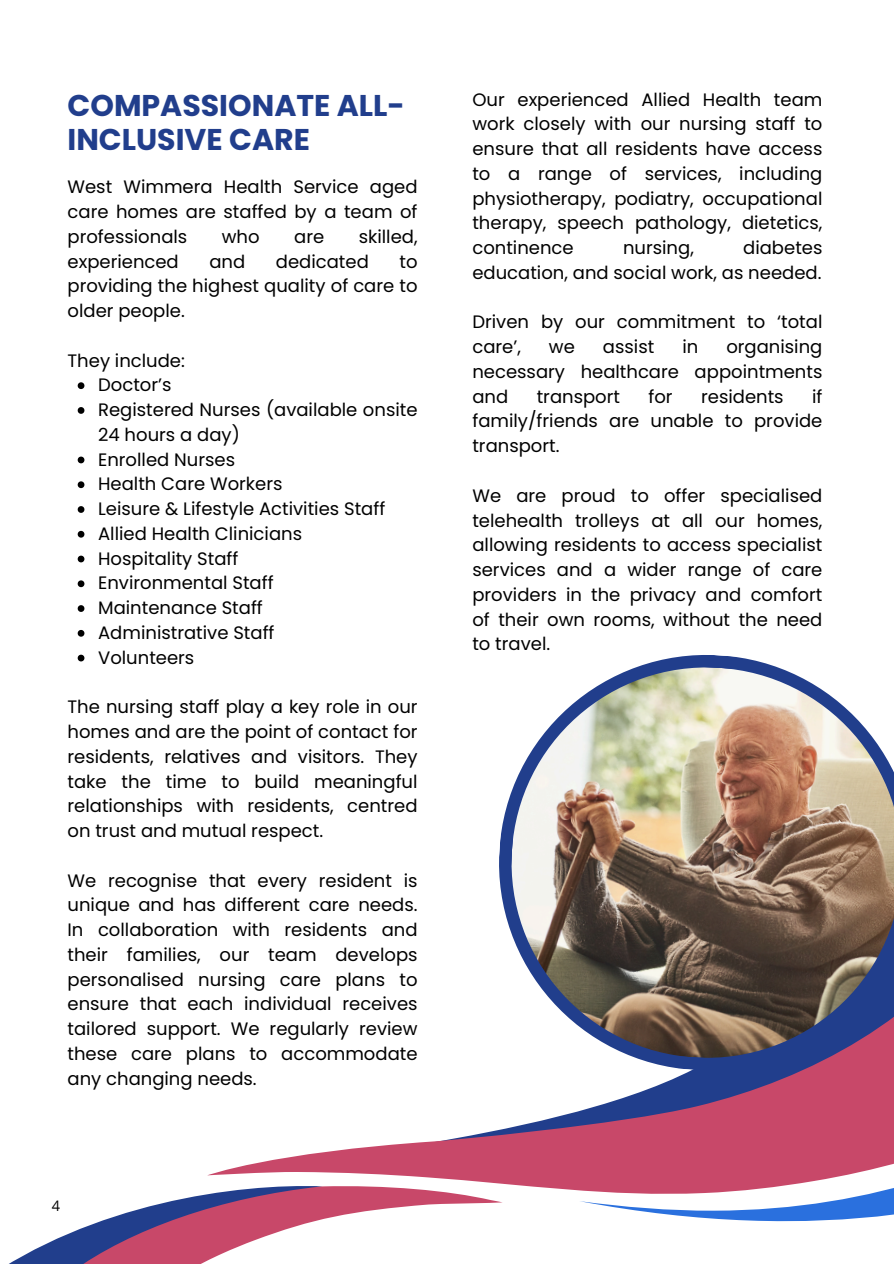
<style>
.page{position:relative;width:894px;height:1264px;background:#fff}
.page>*{position:absolute;margin:0;border:0;box-sizing:border-box;transform-origin:0 0}
.t1{font:700 30px/33.8px "Poppins";color:#213e8c}
.t2{font:18px/24.8px "Poppins";color:#000;text-align:justify}
.t3{font:14.55px "Open Sans";color:#000}
</style>
<div class="page">
<svg style="left:10px;top:1194px;width:197px;height:69px"></svg>
<svg style="left:207px;top:1076px;width:686px;height:185px"></svg>
<svg style="left:499px;top:655px;width:394px;height:421px"></svg>
<img style="left:505px;top:661px;width:388px;height:402px">
<svg style="left:78px;top:382px;width:6px;height:7px"></svg>
<svg style="left:78px;top:407px;width:6px;height:7px"></svg>
<svg style="left:78px;top:456px;width:6px;height:7px"></svg>
<svg style="left:78px;top:481px;width:6px;height:7px"></svg>
<svg style="left:78px;top:506px;width:6px;height:7px"></svg>
<svg style="left:78px;top:531px;width:6px;height:6px"></svg>
<svg style="left:78px;top:555px;width:6px;height:7px"></svg>
<svg style="left:78px;top:580px;width:6px;height:7px"></svg>
<svg style="left:78px;top:605px;width:6px;height:7px"></svg>
<svg style="left:78px;top:630px;width:6px;height:6px"></svg>
<svg style="left:78px;top:654px;width:6px;height:7px"></svg>
<p class="t1" style="left:67px;top:88px;width:339px">COMPASSIONATE ALL-<br>INCLUSIVE CARE</p>
<p class="t2" style="left:472px;top:87px;width:351px">Our experienced Allied Health team work closely with our nursing staff to ensure that all residents have access to a range of services, including physiotherapy, podiatry, occupational therapy, speech pathology, dietetics, continence</p>
<p class="t2" style="left:67px;top:174px;width:351px">West Wimmera Health Service aged care homes are staffed by a team of professionals</p>
<p class="t2" style="left:222px;top:224px;width:39px">who</p>
<p class="t2" style="left:294px;top:224px;width:32px">are</p>
<p class="t2" style="left:358px;top:224px;width:60px">skilled,</p>
<p class="t2" style="left:472px;top:235px;width:351px;text-align:right">diabetes<br>education, and social work, as needed.</p>
<p class="t2" style="left:472px;top:310px;width:351px">Driven by our commitment to ‘total care’,</p>
<p class="t2" style="left:623px;top:235px;width:72px">nursing,</p>
<p class="t2" style="left:67px;top:249px;width:113px">experienced</p>
<p class="t2" style="left:209px;top:249px;width:37px">and</p>
<p class="t2" style="left:276px;top:249px;width:94px">dedicated</p>
<p class="t2" style="left:67px;top:249px;width:351px;text-indent:332px">to providing the highest quality of care to older people.</p>
<p class="t2" style="left:67px;top:348px;width:119px">They include:</p>
<p class="t2" style="left:98px;top:372px;width:75px">Doctor’s</p>
<p class="t2" style="left:98px;top:397px;width:321px">Registered Nurses (available onsite<br>24 hours a day)</p>
<p class="t2" style="left:98px;top:447px;width:138px">Enrolled Nurses</p>
<p class="t2" style="left:98px;top:471px;width:186px">Health Care Workers</p>
<p class="t2" style="left:98px;top:496px;width:288px">Leisure &amp; Lifestyle Activities Staff</p>
<p class="t2" style="left:98px;top:521px;width:205px">Allied Health Clinicians</p>
<p class="t2" style="left:98px;top:546px;width:142px">Hospitality Staff</p>
<p class="t2" style="left:98px;top:570px;width:177px">Environmental Staff</p>
<p class="t2" style="left:98px;top:595px;width:166px">Maintenance Staff</p>
<p class="t2" style="left:98px;top:620px;width:178px">Administrative Staff</p>
<p class="t2" style="left:98px;top:645px;width:98px">Volunteers</p>
<p class="t2" style="left:67px;top:694px;width:351px">The nursing staff play a key role in our homes and are the point of contact for residents, relatives and visitors. They take the time to build meaningful relationships with residents, centred on trust and mutual respect.</p>
<p class="t2" style="left:67px;top:867px;width:351px">We recognise that every resident is unique and has different care needs.<br>In collaboration with residents and their families, our team develops personalised nursing care plans to ensure that each individual receives tailored support. We regularly review these care plans to accommodate any changing needs.</p>
<p class="t2" style="left:472px;top:334px;width:351px;text-indent:254px">organising necessary healthcare appointments and</p>
<p class="t2" style="left:549px;top:334px;width:27px">we</p>
<p class="t2" style="left:602px;top:334px;width:53px">assist</p>
<p class="t2" style="left:682px;top:334px;width:17px">in</p>
<p class="t2" style="left:472px;top:384px;width:351px;text-indent:339px">if family/friends are unable to provide transport.</p>
<p class="t2" style="left:472px;top:483px;width:351px">We are proud to offer specialised telehealth trolleys at all our homes, allowing residents to access specialist services and a wider range of care providers in the privacy and comfort of their own rooms, without the need to travel.</p>
<p class="t2" style="left:536px;top:384px;width:85px">transport</p>
<p class="t2" style="left:648px;top:384px;width:26px">for</p>
<p class="t2" style="left:701px;top:384px;width:84px">residents</p>
<p class="t3" style="left:52px;top:1195px;width:10px">4</p>
</div>
